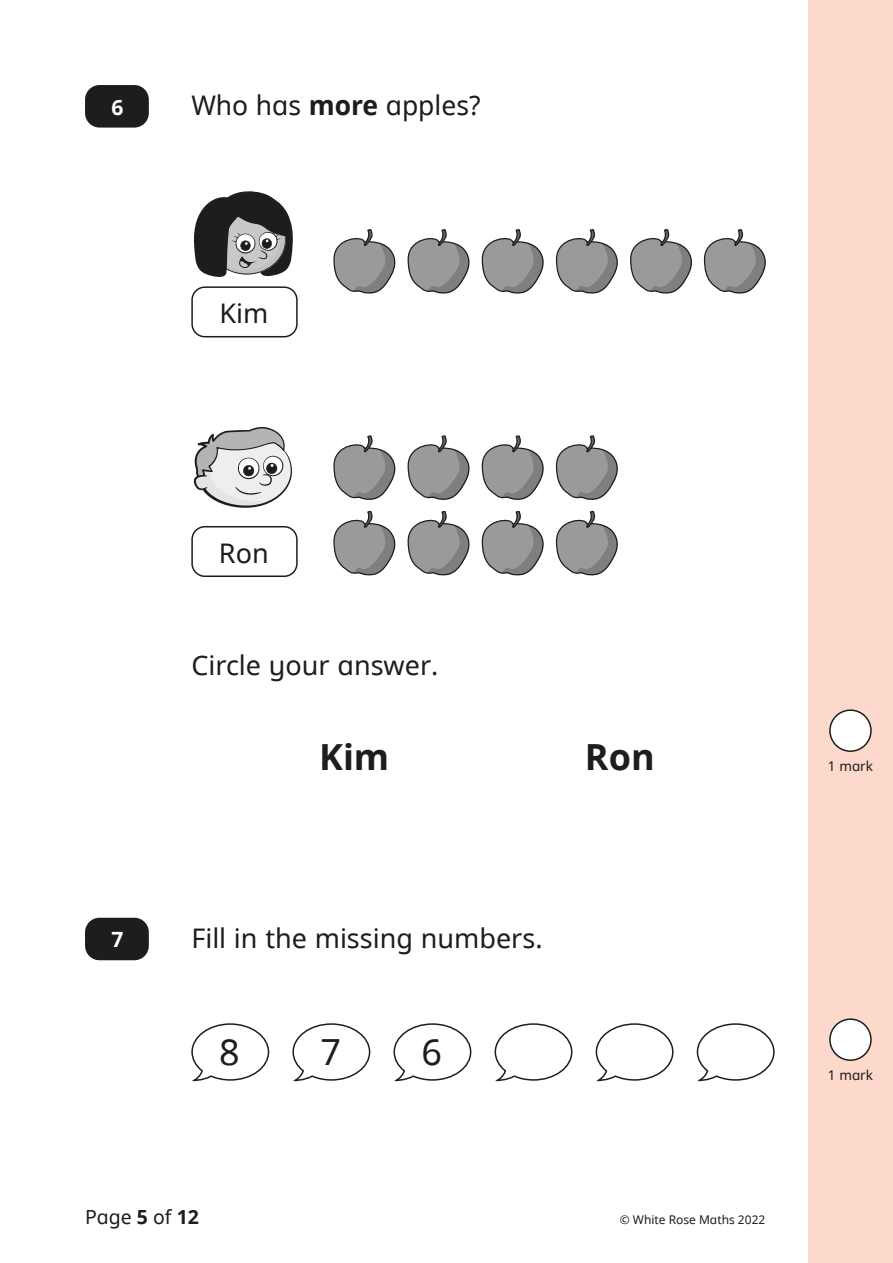
<style>
.page{position:relative;width:893px;height:1263px;background:#fff}
.page>*{position:absolute;margin:0;border:0;box-sizing:border-box;transform-origin:0 0}
.t1{font:36px "White Rose Noto bold";color:#1d1d1b}
.t2{font:36px "White Rose Noto regular";color:#1d1d1b}
.t3{font:27px "White Rose Noto regular";color:#1d1d1b}
.t4{font:21px "White Rose Noto bold";color:#fff}
.t5{font:19.5px "White Rose Noto regular";color:#1d1d1b}
.t6{font:13.5px "White Rose Noto regular";color:#1d1d1b}
.t7{font:12px "White Rose Noto regular";color:#1d1d1b}
.s1{font-family:"White Rose Noto bold"}
</style>
<div class="page">
<div style="left:808px;top:0;width:85px;height:1263px;background:#fcd9ca"></div>
<div style="left:830px;top:710px;width:41px;height:41px;background:#fff;border-radius:50%"></div>
<div style="left:829px;top:709px;width:43px;height:43px;border:2px solid #1d1d1b;border-radius:50%"></div>
<div style="left:830px;top:1019px;width:41px;height:41px;background:#fff;border-radius:50%"></div>
<div style="left:829px;top:1018px;width:43px;height:43px;border:2px solid #1d1d1b;border-radius:50%"></div>
<div style="left:85px;top:85px;width:64px;height:43px;background:#1d1d1b;border-radius:14px"></div>
<svg style="left:194px;top:191px;width:99px;height:86px"></svg>
<div style="left:191px;top:286px;width:107px;height:51px;border:2px solid #1d1d1b;border-radius:13px"></div>
<svg style="left:333px;top:230px;width:63px;height:64px"></svg>
<svg style="left:407px;top:230px;width:63px;height:64px"></svg>
<svg style="left:481px;top:230px;width:63px;height:64px"></svg>
<svg style="left:556px;top:230px;width:62px;height:64px"></svg>
<svg style="left:630px;top:230px;width:62px;height:64px"></svg>
<svg style="left:704px;top:230px;width:62px;height:64px"></svg>
<svg style="left:193px;top:427px;width:99px;height:81px"></svg>
<div style="left:191px;top:526px;width:107px;height:51px;border:2px solid #1d1d1b;border-radius:13px"></div>
<svg style="left:333px;top:436px;width:63px;height:64px"></svg>
<svg style="left:333px;top:511px;width:63px;height:65px"></svg>
<svg style="left:407px;top:436px;width:63px;height:64px"></svg>
<svg style="left:407px;top:511px;width:63px;height:65px"></svg>
<svg style="left:481px;top:436px;width:63px;height:64px"></svg>
<svg style="left:481px;top:511px;width:63px;height:65px"></svg>
<svg style="left:556px;top:436px;width:62px;height:64px"></svg>
<svg style="left:556px;top:511px;width:62px;height:65px"></svg>
<div style="left:85px;top:918px;width:64px;height:42px;background:#1d1d1b;border-radius:14px"></div>
<svg style="left:191px;top:1023px;width:79px;height:59px"></svg>
<svg style="left:292px;top:1023px;width:79px;height:59px"></svg>
<svg style="left:393px;top:1023px;width:79px;height:59px"></svg>
<svg style="left:494px;top:1023px;width:79px;height:59px"></svg>
<svg style="left:595px;top:1023px;width:79px;height:59px"></svg>
<svg style="left:696px;top:1023px;width:79px;height:59px"></svg>
<p class="t4" style="left:111px;top:92px;width:14px">6</p>
<p class="t3" style="left:191px;top:86px;width:291px">Who has <span class="s1">more</span> apples?</p>
<p class="t3" style="left:219px;top:295px;width:50px">Kim</p>
<p class="t3" style="left:219px;top:534px;width:51px">Ron</p>
<p class="t3" style="left:191px;top:646px;width:249px">Circle your answer.</p>
<h1 class="t1" style="left:319px;top:731px;width:72px">Kim</h1>
<h1 class="t1" style="left:585px;top:731px;width:71px">Ron</h1>
<p class="t4" style="left:111px;top:925px;width:14px">7</p>
<p class="t3" style="left:191px;top:919px;width:353px">Fill in the missing numbers.</p>
<h1 class="t2" style="left:219px;top:1027px;width:22px">8</h1>
<h1 class="t2" style="left:320px;top:1027px;width:22px">7</h1>
<h1 class="t2" style="left:421px;top:1027px;width:22px">6</h1>
<p class="t5" style="left:85px;top:1203px;width:115px">Page <span class="s1">5</span> of <span class="s1">12</span></p>
<p class="t7" style="left:620px;top:1211px;width:147px">© White Rose Maths 2022</p>
<p class="t6" style="left:828px;top:757px;width:47px">1 mark</p>
<p class="t6" style="left:828px;top:1066px;width:47px">1 mark</p>
</div>
